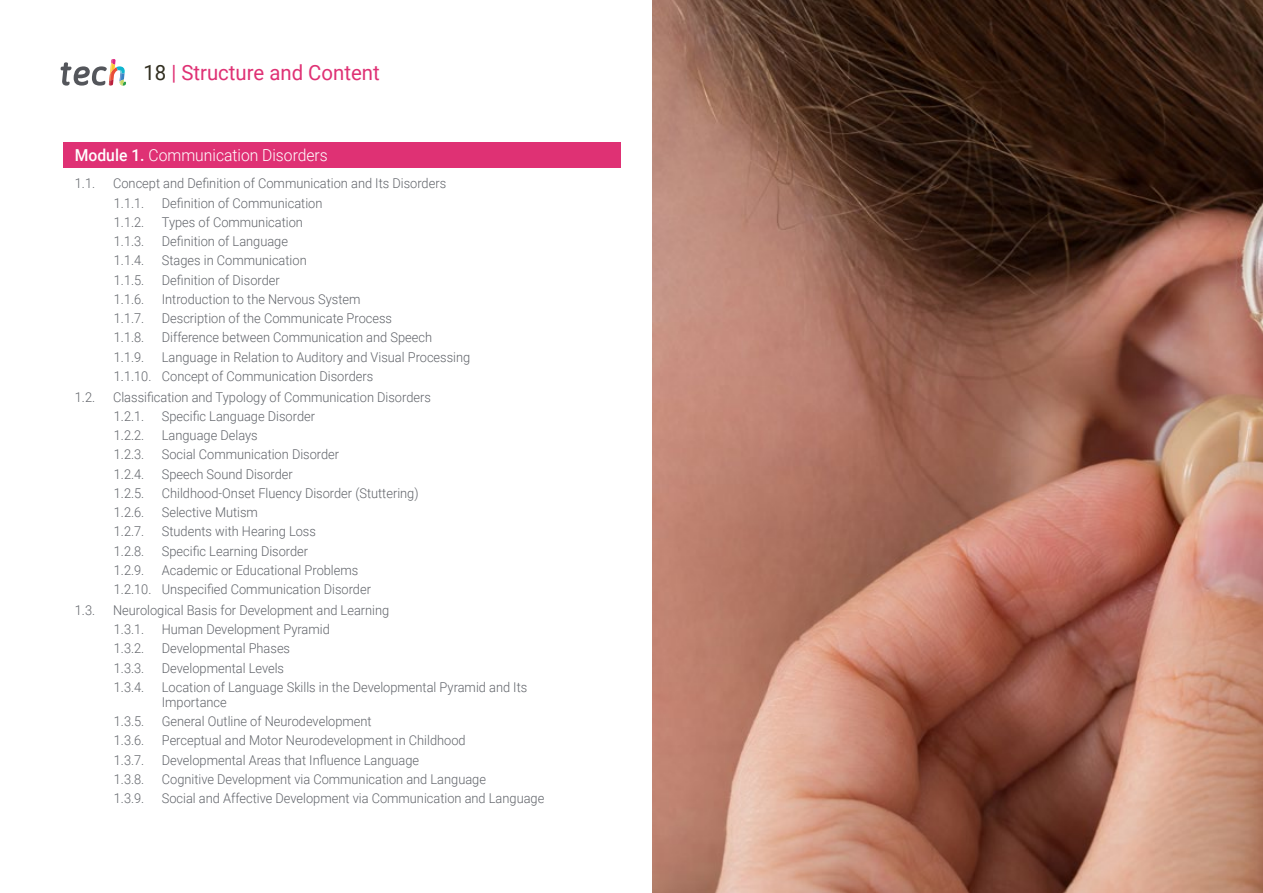
<style>
.page{position:relative;width:1263px;height:893px;background:#fff}
.page>*{position:absolute;margin:0;border:0;box-sizing:border-box;transform-origin:0 0}
.t1{font:21px "Roboto";color:#df3174}
.t2{font:300 16.5px "Roboto";color:#fff;scale:.95 1}
.t3{font:300 13.5px/19.2px "Roboto";color:#61646a;scale:.95 1}
.s1{color:#312e20}
.s2{font-weight:500}
</style>
<div class="page">
<div style="left:64px;top:142px;width:557px;height:25px;background:#df3174"></div>
<svg style="left:61px;top:59px;width:65px;height:27px"></svg>
<img style="left:653px;top:0;width:610px;height:893px">
<h1 class="t1" style="left:144px;top:57px;width:238px"><span class="s1">18</span> | Structure and Content</h1>
<p class="t2" style="left:75px;top:144px;width:268px"><span class="s2">Module 1.</span> Communication Disorders</p>
<p class="t3" style="left:75px;top:173px;width:23px">1.1.</p>
<p class="t3" style="left:113px;top:173px;width:352px">Concept and Definition of Communication and Its Disorders<br>1.1.1.</p>
<p class="t3" style="left:162px;top:193px;width:171px">Definition of Communication</p>
<p class="t3" style="left:114px;top:212px;width:34px">1.1.2.</p>
<p class="t3" style="left:162px;top:212px;width:150px">Types of Communication</p>
<p class="t3" style="left:114px;top:231px;width:34px">1.1.3.</p>
<p class="t3" style="left:162px;top:231px;width:134px">Definition of Language</p>
<p class="t3" style="left:114px;top:250px;width:34px">1.1.4.</p>
<p class="t3" style="left:162px;top:250px;width:154px">Stages in Communication</p>
<p class="t3" style="left:114px;top:270px;width:34px">1.1.5.</p>
<p class="t3" style="left:162px;top:270px;width:126px">Definition of Disorder</p>
<p class="t3" style="left:114px;top:289px;width:34px">1.1.6.</p>
<p class="t3" style="left:162px;top:289px;width:211px">Introduction to the Nervous System</p>
<p class="t3" style="left:114px;top:308px;width:34px">1.1.7.</p>
<p class="t3" style="left:162px;top:308px;width:244px">Description of the Communicate Process</p>
<p class="t3" style="left:114px;top:327px;width:34px">1.1.8.</p>
<p class="t3" style="left:162px;top:327px;width:286px">Difference between Communication and Speech</p>
<p class="t3" style="left:114px;top:347px;width:34px">1.1.9.</p>
<p class="t3" style="left:114px;top:347px;width:377px;text-indent:48px">Language in Relation to Auditory and Visual Processing<br>1.1.10. Concept of Communication Disorders</p>
<p class="t3" style="left:75px;top:387px;width:23px">1.2.</p>
<p class="t3" style="left:113px;top:387px;width:336px">Classification and Typology of Communication Disorders<br>1.2.1.</p>
<p class="t3" style="left:162px;top:406px;width:163px">Specific Language Disorder</p>
<p class="t3" style="left:114px;top:425px;width:34px">1.2.2.</p>
<p class="t3" style="left:162px;top:425px;width:102px">Language Delays</p>
<p class="t3" style="left:114px;top:444px;width:34px">1.2.3.</p>
<p class="t3" style="left:162px;top:444px;width:188px">Social Communication Disorder</p>
<p class="t3" style="left:114px;top:464px;width:34px">1.2.4.</p>
<p class="t3" style="left:162px;top:464px;width:139px">Speech Sound Disorder</p>
<p class="t3" style="left:114px;top:483px;width:34px">1.2.5.</p>
<p class="t3" style="left:162px;top:483px;width:272px">Childhood-Onset Fluency Disorder (Stuttering)</p>
<p class="t3" style="left:114px;top:502px;width:34px">1.2.6.</p>
<p class="t3" style="left:162px;top:502px;width:103px">Selective Mutism</p>
<p class="t3" style="left:114px;top:521px;width:34px">1.2.7.</p>
<p class="t3" style="left:162px;top:521px;width:164px">Students with Hearing Loss</p>
<p class="t3" style="left:114px;top:541px;width:34px">1.2.8.</p>
<p class="t3" style="left:162px;top:541px;width:156px">Specific Learning Disorder</p>
<p class="t3" style="left:114px;top:560px;width:34px">1.2.9.</p>
<p class="t3" style="left:114px;top:560px;width:272px;text-indent:48px">Academic or Educational Problems<br>1.2.10. Unspecified Communication Disorder</p>
<p class="t3" style="left:75px;top:600px;width:23px">1.3.</p>
<p class="t3" style="left:113px;top:600px;width:292px">Neurological Basis for Development and Learning<br>1.3.1.</p>
<p class="t3" style="left:162px;top:619px;width:178px">Human Development Pyramid</p>
<p class="t3" style="left:114px;top:638px;width:34px">1.3.2.</p>
<p class="t3" style="left:162px;top:638px;width:137px">Developmental Phases</p>
<p class="t3" style="left:114px;top:658px;width:34px">1.3.3.</p>
<p class="t3" style="left:162px;top:658px;width:130px">Developmental Levels</p>
<p class="t3" style="left:114px;top:677px;width:34px">1.3.4.</p>
<p class="t3" style="left:162px;top:679px;width:386px;line-height:15px">Location of Language Skills in the Developmental Pyramid and Its<br>Importance</p>
<p class="t3" style="left:114px;top:711px;width:34px">1.3.5.</p>
<p class="t3" style="left:162px;top:711px;width:222px">General Outline of Neurodevelopment</p>
<p class="t3" style="left:114px;top:730px;width:34px">1.3.6.</p>
<p class="t3" style="left:162px;top:730px;width:321px">Perceptual and Motor Neurodevelopment in Childhood</p>
<p class="t3" style="left:114px;top:750px;width:34px">1.3.7.</p>
<p class="t3" style="left:162px;top:750px;width:272px">Developmental Areas that Influence Language</p>
<p class="t3" style="left:114px;top:769px;width:34px">1.3.8.</p>
<p class="t3" style="left:162px;top:769px;width:343px">Cognitive Development via Communication and Language</p>
<p class="t3" style="left:114px;top:788px;width:34px">1.3.9.</p>
<p class="t3" style="left:162px;top:788px;width:404px">Social and Affective Development via Communication and Language</p>
</div>
